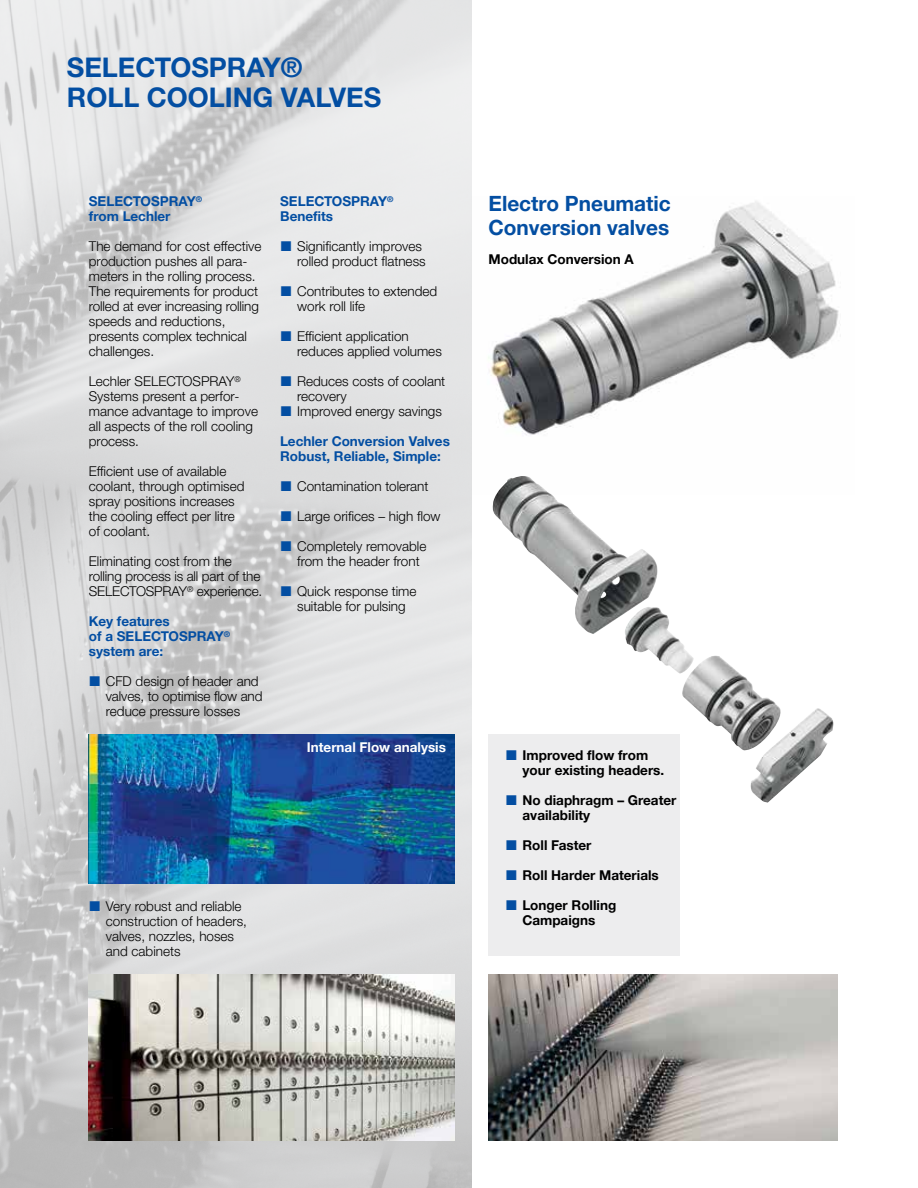
<style>
.page{position:relative;width:918px;height:1188px;background:#fff}
.page>*{position:absolute;margin:0;border:0;box-sizing:border-box;transform-origin:0 0}
.t1{font:700 27px "Helvetica Neue LTW1 G";color:#034ea2}
.t2{font:700 21px/24px "Helvetica Neue LTW1 G";color:#034ea2}
.t3{font:300 13.5px/15px "Helvetica Neue LTW1 G";color:#000}
.t4{font:700 13.5px/15px "Helvetica Neue LTW1 G";color:#000}
.t5{font:700 13.5px/15px "Helvetica Neue LTW1 G";color:#034ea2}
.t6{font:700 13.5px "Helvetica Neue LTW1 G";color:#fff}
.t7{font:700 7.8px "Helvetica Neue LTW1 G";color:#034ea2}
</style>
<div class="page">
<img style="left:488px;top:201px;width:351px;height:234px">
<img style="left:492px;top:476px;width:290px;height:275px">
<img style="left:489px;top:975px;width:348px;height:165px">
<img style="left:0;top:0;width:472px;height:1188px">
<img style="left:89px;top:975px;width:366px;height:165px">
<img style="left:89px;top:734px;width:366px;height:149px">
<div style="left:489px;top:734px;width:191px;height:221px;background:#ededee"></div>
<svg style="left:90px;top:676px;width:10px;height:10px"></svg>
<svg style="left:90px;top:901px;width:10px;height:10px"></svg>
<svg style="left:281px;top:241px;width:10px;height:10px"></svg>
<svg style="left:281px;top:286px;width:10px;height:10px"></svg>
<svg style="left:281px;top:331px;width:10px;height:10px"></svg>
<svg style="left:281px;top:376px;width:10px;height:10px"></svg>
<svg style="left:281px;top:406px;width:10px;height:10px"></svg>
<svg style="left:281px;top:481px;width:10px;height:10px"></svg>
<svg style="left:281px;top:511px;width:10px;height:10px"></svg>
<svg style="left:281px;top:541px;width:10px;height:10px"></svg>
<svg style="left:281px;top:586px;width:10px;height:10px"></svg>
<h1 class="t1" style="left:67px;top:50px;width:37px">Selectospray</h1>
<h1 class="t1" style="left:281px;top:50px;width:23px">®</h1>
<h1 class="t1" style="left:67px;top:80px;width:38px">Roll</h1>
<h1 class="t1" style="left:147px;top:80px;width:40px">Cool</h1>
<h1 class="t1" style="left:225px;top:80px;width:90px">ing Valves</h1>
<p class="t5" style="left:89px;top:194px;width:19px">Selectospray</p>
<p class="t7" style="left:196px;top:194px;width:8px">®</p>
<p class="t5" style="left:89px;top:209px;width:83px">from Lechler</p>
<p class="t3" style="left:89px;top:239px;width:174px">The demand for cost effective production pushes all para&shy;meters in the rolling process.<br>The requirements for product rolled at ever increasing rolling speeds and reductions, presents complex technical challenges.</p>
<p class="t3" style="left:89px;top:374px;width:171px">Lechler Selectospray<sup>®<br></sup>Systems present a perfor&shy;mance advantage to improve all aspects of the roll cooling process.</p>
<p class="t3" style="left:89px;top:464px;width:157px">Efficient use of available coolant, through optimised spray positions increases the cooling effect per litre of coolant.</p>
<p class="t3" style="left:89px;top:554px;width:175px">Eliminating cost from the rolling process is all part of the<br>Selectospray<sup>®</sup> experience.</p>
<p class="t5" style="left:89px;top:614px;width:82px">Key features of a Selectospray</p>
<p class="t7" style="left:224px;top:629px;width:8px">®</p>
<p class="t5" style="left:89px;top:644px;width:76px">system are:</p>
<p class="t3" style="left:106px;top:674px;width:158px">CFD design of header and valves, to optimise flow and reduce pressure losses</p>
<p class="t5" style="left:280px;top:194px;width:19px">Selectospray</p>
<p class="t7" style="left:387px;top:194px;width:8px">®</p>
<p class="t5" style="left:280px;top:209px;width:54px">Benefits</p>
<p class="t3" style="left:297px;top:239px;width:130px">Significantly improves rolled product flatness</p>
<p class="t3" style="left:297px;top:284px;width:142px">Contributes to extended work roll life</p>
<p class="t3" style="left:297px;top:329px;width:146px">Efficient application reduces applied volumes</p>
<p class="t3" style="left:297px;top:374px;width:150px">Reduces costs of coolant recovery<br>Improved energy savings</p>
<p class="t5" style="left:280px;top:434px;width:171px">Lechler Conversion Valves<br>Robust, Reliable, Simple:</p>
<p class="t3" style="left:297px;top:479px;width:133px">Contamination tolerant</p>
<p class="t3" style="left:297px;top:509px;width:145px">Large orifices – high flow</p>
<p class="t3" style="left:297px;top:539px;width:131px">Completely removable from the header front</p>
<p class="t3" style="left:297px;top:584px;width:121px">Quick response time suitable for pulsing</p>
<p class="t6" style="left:307px;top:739px;width:141px">Internal Flow analysis</p>
<p class="t3" style="left:106px;top:899px;width:143px">Very robust and reliable construction of headers, valves, nozzles, hoses and cabinets</p>
<h2 class="t2" style="left:489px;top:192px;width:184px">Electro Pneumatic<br>Conversion valves</h2>
<p class="t4" style="left:489px;top:252px;width:147px">Modulax Conversion A</p>
<p class="t4" style="left:523px;top:748px;width:143px">Improved flow from your existing headers.</p>
<p class="t4" style="left:523px;top:793px;width:155px">No diaphragm – Greater availability</p>
<p class="t4" style="left:523px;top:837px;width:70px">Roll Faster</p>
<p class="t4" style="left:523px;top:867px;width:138px">Roll Harder Materials</p>
<p class="t4" style="left:523px;top:897px;width:95px">Longer Rolling<br>Campaigns</p>
</div>
